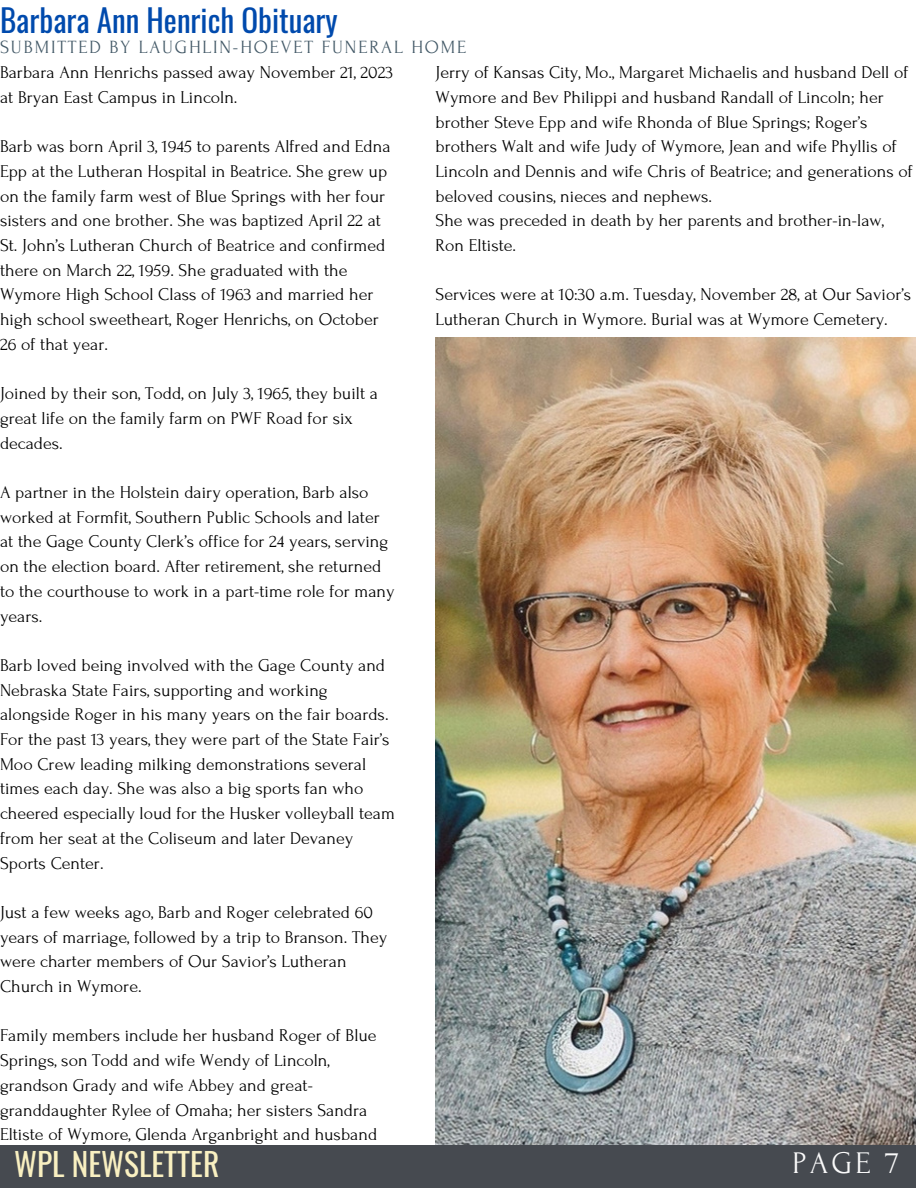
<style>
.page{position:relative;width:918px;height:1188px;background:#fff}
.page>*{position:absolute;margin:0;border:0;box-sizing:border-box;transform-origin:0 0}
.t1{font:31.5px "Oswald";color:#f9f0c1}
.t2{font:31.5px "Forum";color:#fafafa}
.t3{font:31.05px "Oswald";color:#004aad}
.t4{font:18.6px "Forum";letter-spacing:.1em;color:#435967}
.t5{font:18px/24.8px "Forum";color:#000}
</style>
<div class="page">
<div style="left:0;top:1145px;width:916px;height:43px;background:#464a50"></div>
<img style="left:436px;top:337px;width:480px;height:808px">
<p class="t3" style="left:0;top:-4px;width:339px">Barbara Ann Henrich Obituary</p>
<p class="t5" style="left:0;top:60px;width:395px">Barbara Ann Henrichs passed away November 21, 2023 at Bryan East Campus in Lincoln.</p>
<p class="t5" style="left:0;top:134px;width:392px">Barb was born April 3, 1945 to parents Alfred and Edna Epp at the Lutheran Hospital in Beatrice. She grew up on the family farm west of Blue Springs with her four sisters and one brother. She was baptized April 22 at St. John’s Lutheran Church of Beatrice and confirmed there on March 22, 1959. She graduated with the Wymore High School Class of 1963 and married her high school sweetheart, Roger Henrichs, on October 26 of that year.</p>
<p class="t5" style="left:0;top:381px;width:380px">Joined by their son, Todd, on July 3, 1965, they built a great life on the family farm on PWF Road for six decades.</p>
<p class="t5" style="left:0;top:480px;width:396px">A partner in the Holstein dairy operation, Barb also worked at Formfit, Southern Public Schools and later at the Gage County Clerk’s office for 24 years, serving on the election board. After retirement, she returned to the courthouse to work in a part-time role for many years.</p>
<p class="t5" style="left:0;top:653px;width:396px">Barb loved being involved with the Gage County and Nebraska State Fairs, supporting and working alongside Roger in his many years on the fair boards.<br>For the past 13 years, they were part of the State Fair’s Moo Crew leading milking demonstrations several times each day. She was also a big sports fan who cheered especially loud for the Husker volleyball team from her seat at the Coliseum and later Devaney Sports Center.</p>
<p class="t5" style="left:0;top:900px;width:389px">Just a few weeks ago, Barb and Roger celebrated 60 years of marriage, followed by a trip to Branson. They were charter members of Our Savior’s Lutheran Church in Wymore.</p>
<p class="t5" style="left:0;top:1024px;width:379px">Family members include her husband Roger of Blue Springs, son Todd and wife Wendy of Lincoln, grandson Grady and wife Abbey and great&shy;granddaughter Rylee of Omaha; her sisters Sandra Eltiste of Wymore, Glenda Arganbright and husband</p>
<p class="t4" style="left:0;top:37px;width:468px">SUBMITTED BY LAUGHLIN-HOEVET FUNERAL HOME</p>
<p class="t5" style="left:436px;top:60px;width:479px">Jerry of Kansas City, Mo., Margaret Michaelis and husband Dell of Wymore and Bev Philippi and husband Randall of Lincoln; her brother Steve Epp and wife Rhonda of Blue Springs; Roger’s brothers Walt and wife Judy of Wymore, Jean and wife Phyllis of Lincoln and Dennis and wife Chris of Beatrice; and generations of beloved cousins, nieces and nephews.</p>
<p class="t5" style="left:436px;top:208px;width:450px">She was preceded in death by her parents and brother-in-law,<br>Ron Eltiste.</p>
<p class="t5" style="left:436px;top:283px;width:477px">Services were at 10:30 a.m. Tuesday, November 28, at Our Savior’s<br>Lutheran Church in Wymore. Burial was at Wymore Cemetery.</p>
<p class="t1" style="left:14px;top:1139px;width:207px">WPL NEWSLETTER</p>
<p class="t2" style="left:793px;top:1146px;width:108px">PAGE 7</p>
</div>
